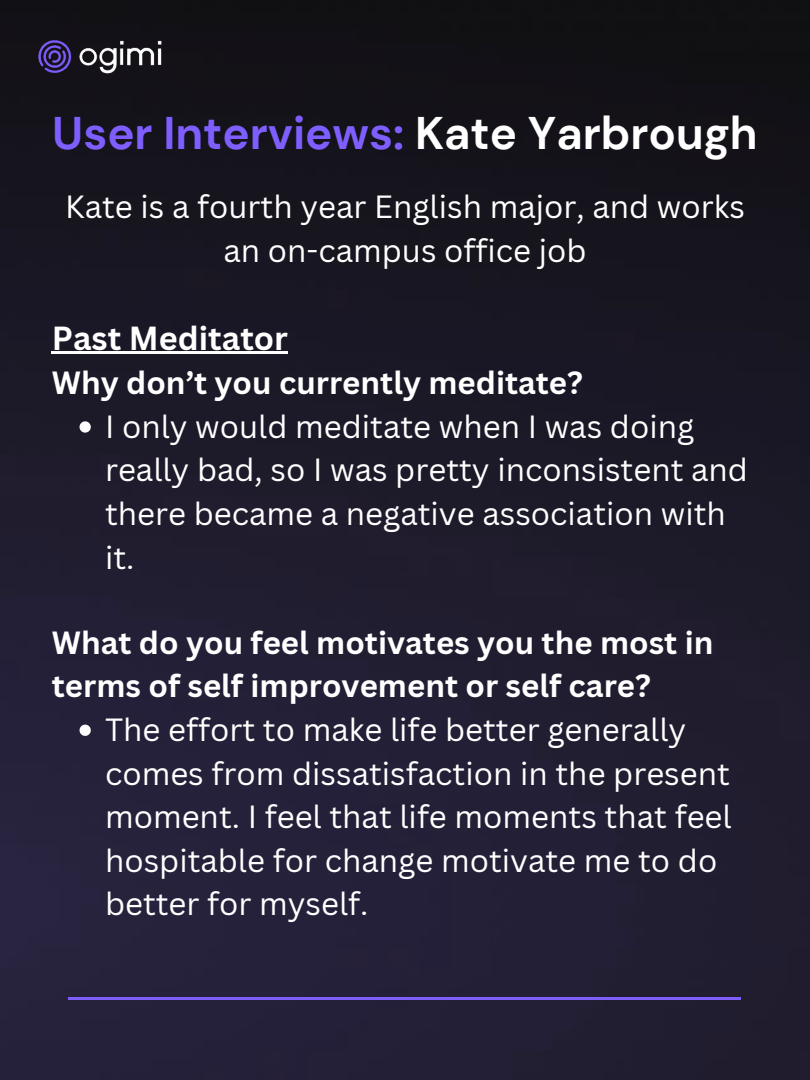
<style>
.page{position:relative;width:810px;height:1080px;background:#fff}
.page>*{position:absolute;margin:0;border:0;box-sizing:border-box;transform-origin:0 0}
.t1{font:700 45.62px "DM Sans";color:#7f5eff}
.t2{font:700 32.5px "Canva Sans";color:#fff}
.t3{font:31.25px/43.6px "Canva Sans";color:#fff}
.t4{font:700 31.25px/43.6px "Canva Sans";color:#fff}
.s1{color:#fff}
</style>
<div class="page">
<img style="left:0;top:0;width:810px;height:1080px">
<hr style="left:68px;top:997px;width:672px;height:2px;background:#7f5eff">
<img style="left:34px;top:31px;width:139px;height:50px">
<svg style="left:80px;top:421px;width:11px;height:12px"></svg>
<svg style="left:80px;top:725px;width:11px;height:11px"></svg>
<hr style="left:52px;top:352px;width:236px;height:2px;background:#fff">
<h1 class="t1" style="left:52px;top:104px;width:707px">User Interviews: <span class="s1">Kate Yarbrough</span></h1>
<p class="t3" style="left:65px;top:184px;width:681px;text-align:center">Kate is a fourth year English major, and works an on-campus office job</p>
<p class="t2" style="left:52px;top:315px;width:238px">Past Meditator</p>
<p class="t4" style="left:52px;top:360px;width:533px">Why don’t you currently meditate?</p>
<p class="t3" style="left:105px;top:404px;width:645px">I only would meditate when I was doing really bad, so I was pretty inconsistent and there became a negative association with it.</p>
<p class="t4" style="left:52px;top:620px;width:663px">What do you feel motivates you the most in terms of self improvement or self care?</p>
<p class="t3" style="left:105px;top:707px;width:628px">The effort to make life better generally comes from dissatisfaction in the present moment. I feel that life moments that feel hospitable for change motivate me to do better for myself.</p>
</div>
